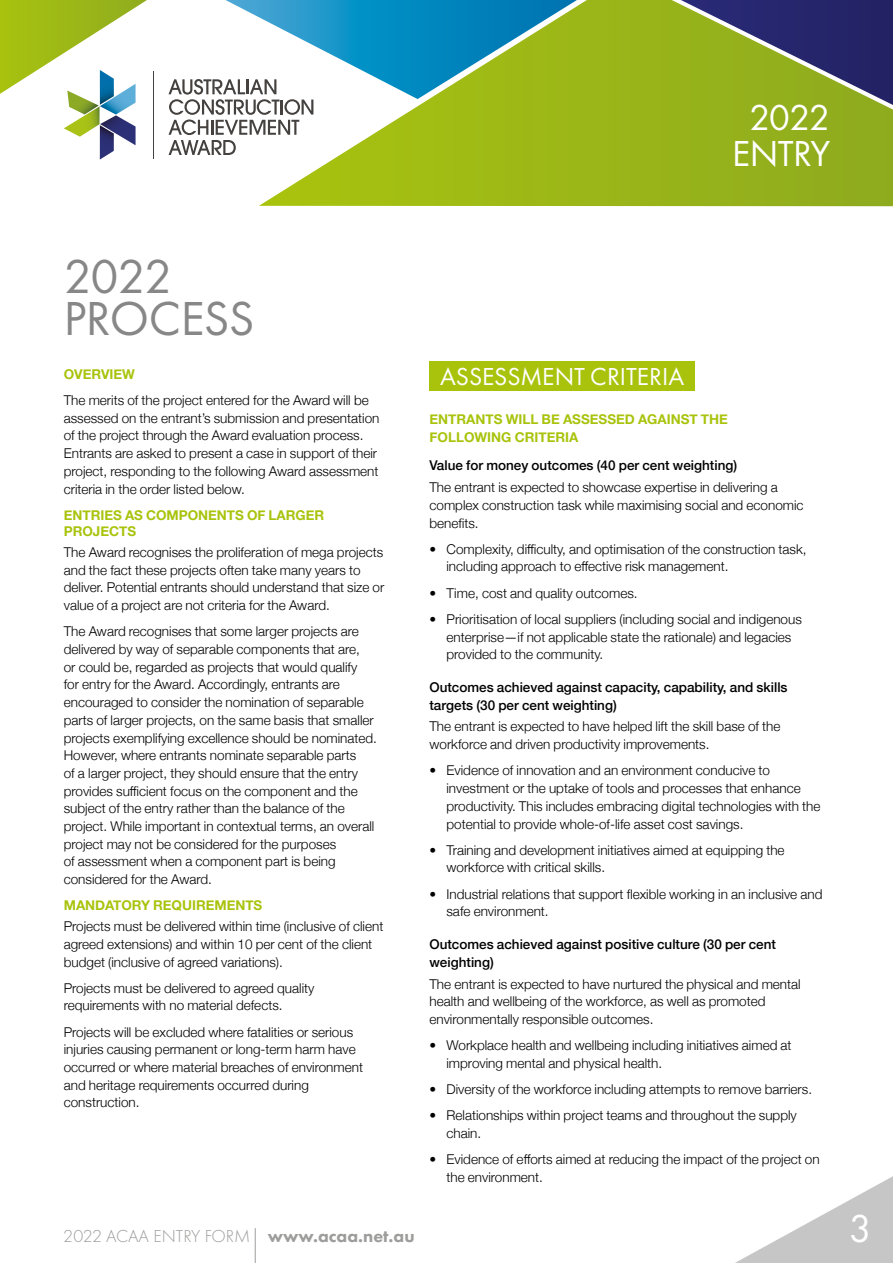
<style>
.page{position:relative;width:893px;height:1263px;background:#fff}
.page>*{position:absolute;margin:0;border:0;box-sizing:border-box;transform-origin:0 0}
.t1{font:49.5px/42px "Futura PT";letter-spacing:-.02em;color:#878787}
.t2{font:40.5px "Futura PT";color:#fff}
.t3{font:37.5px/36px "Futura PT";letter-spacing:-.035em;color:#fff;text-align:center}
.t4{font:25.5px "Futura PT";color:#fff}
.t5{font:300 18px "Futura PT";color:#9d9d9c}
.t6{font:300 13.5px/17.7px "Helvetica Neue";color:#000}
.t7{font:500 13.5px/17.7px "Helvetica Neue";color:#000}
.t8{font:700 13.5px/16.5px "Helvetica Neue";color:#a9c30c}
.s1{font-weight:800}
</style>
<div class="page">
<div style="left:429px;top:361px;width:266px;height:30px;background:#a9c30c"></div>
<hr style="left:255px;top:1228px;width:1px;height:35px;background:#9d9d9c">
<svg style="left:735px;top:1176px;width:158px;height:87px"></svg>
<svg style="left:259px;top:155px;width:310px;height:51px;background:#adc531"></svg>
<svg style="left:169px;top:0;width:400px;height:155px"></svg>
<svg style="left:0;top:0;width:154px;height:160px"></svg>
<svg style="left:569px;top:0;width:324px;height:207px;background:#859b2c"></svg>
<h3 class="t3" style="left:732px;top:99px;width:99px">2022<br>ENTRY</h3>
<h1 class="t1" style="left:64px;top:255px;width:192px">2022<br>PROCESS</h1>
<p class="t8" style="left:64px;top:366px;width:73px">OVERVIEW</p>
<p class="t6" style="left:64px;top:390px;width:317px">The merits of the project entered for the Award will be assessed on the entrant’s submission and presentation of the project through the Award evaluation process.<br>Entrants are asked to present a case in support of their project, responding to the following Award assessment criteria in the order listed below.</p>
<p class="t8" style="left:64px;top:507px;width:262px">ENTRIES AS COMPONENTS OF LARGER<br>PROJECTS</p>
<p class="t6" style="left:64px;top:542px;width:322px">The Award recognises the proliferation of mega projects and the fact these projects often take many years to deliver. Potential entrants should understand that size or value of a project are not criteria for the Award.</p>
<p class="t6" style="left:64px;top:622px;width:315px">The Award recognises that some larger projects are delivered by way of separable components that are,<br>or could be, regarded as projects that would qualify<br>for entry for the Award. Accordingly, entrants are encouraged to consider the nomination of separable parts of larger projects, on the same basis that smaller projects exemplifying excellence should be nominated.<br>However, where entrants nominate separable parts<br>of a larger project, they should ensure that the entry provides sufficient focus on the component and the subject of the entry rather than the balance of the project. While important in contextual terms, an overall project may not be considered for the purposes<br>of assessment when a component part is being considered for the Award.</p>
<p class="t8" style="left:64px;top:898px;width:200px">MANDATORY REQUIREMENTS</p>
<p class="t6" style="left:64px;top:916px;width:321px">Projects must be delivered within time (inclusive of client agreed extensions) and within 10 per cent of the client budget (inclusive of agreed variations).</p>
<p class="t6" style="left:64px;top:978px;width:252px">Projects must be delivered to agreed quality requirements with no material defects.</p>
<p class="t6" style="left:64px;top:1022px;width:301px">Projects will be excluded where fatalities or serious injuries causing permanent or long-term harm have occurred or where material breaches of environment and heritage requirements occurred during construction.</p>
<h3 class="t4" style="left:440px;top:362px;width:246px">ASSESSMENT CRITERIA</h3>
<p class="t8" style="left:429px;top:411px;width:300px;line-height:17.7px">ENTRANTS WILL BE ASSESSED AGAINST THE<br>FOLLOWING CRITERIA</p>
<p class="t7" style="left:429px;top:455px;width:309px">Value for money outcomes (40 per cent weighting)</p>
<p class="t6" style="left:429px;top:477px;width:376px">The entrant is expected to showcase expertise in delivering a complex construction task while maximising social and economic benefits.</p>
<p class="t6" style="left:446px;top:539px;width:362px;text-indent:-17px">• Complexity, difficulty, and optimisation of the construction task, including approach to effective risk management.</p>
<p class="t6" style="left:429px;top:583px;width:210px">• Time, cost and quality outcomes.</p>
<p class="t6" style="left:446px;top:609px;width:357px;text-indent:-17px">• Prioritisation of local suppliers (including social and indigenous enterprise—if not applicable state the rationale) and legacies provided to the community.</p>
<p class="t7" style="left:429px;top:677px;width:360px">Outcomes achieved against capacity, capability, and skills targets (30 per cent weighting)</p>
<p class="t6" style="left:429px;top:717px;width:353px">The entrant is expected to have helped lift the skill base of the workforce and driven productivity improvements.</p>
<p class="t6" style="left:446px;top:761px;width:375px;text-indent:-17px">• Evidence of innovation and an environment conducive to investment or the uptake of tools and processes that enhance productivity. This includes embracing digital technologies with the potential to provide whole-of-life asset cost savings.</p>
<p class="t6" style="left:446px;top:840px;width:340px;text-indent:-17px">• Training and development initiatives aimed at equipping the workforce with critical skills.</p>
<p class="t6" style="left:446px;top:884px;width:377px;text-indent:-17px">• Industrial relations that support flexible working in an inclusive and safe environment.</p>
<p class="t7" style="left:429px;top:934px;width:348px">Outcomes achieved against positive culture (30 per cent weighting)</p>
<p class="t6" style="left:429px;top:974px;width:373px">The entrant is expected to have nurtured the physical and mental health and wellbeing of the workforce, as well as promoted environmentally responsible outcomes.</p>
<p class="t6" style="left:446px;top:1035px;width:347px;text-indent:-17px">• Workplace health and wellbeing including initiatives aimed at improving mental and physical health.</p>
<p class="t6" style="left:429px;top:1079px;width:384px">• Diversity of the workforce including attempts to remove barriers.</p>
<p class="t6" style="left:446px;top:1105px;width:352px;text-indent:-17px">• Relationships within project teams and throughout the supply chain.</p>
<p class="t6" style="left:446px;top:1149px;width:375px;text-indent:-17px">• Evidence of efforts aimed at reducing the impact of the project on the environment.</p>
<h3 class="t5" style="left:64px;top:1225px;width:352px">2022 ACAA ENTRY FORM <span class="s1">www.acaa.net.au</span></h3>
<h2 class="t2" style="left:849px;top:1204px;width:25px">3</h2>
</div>
